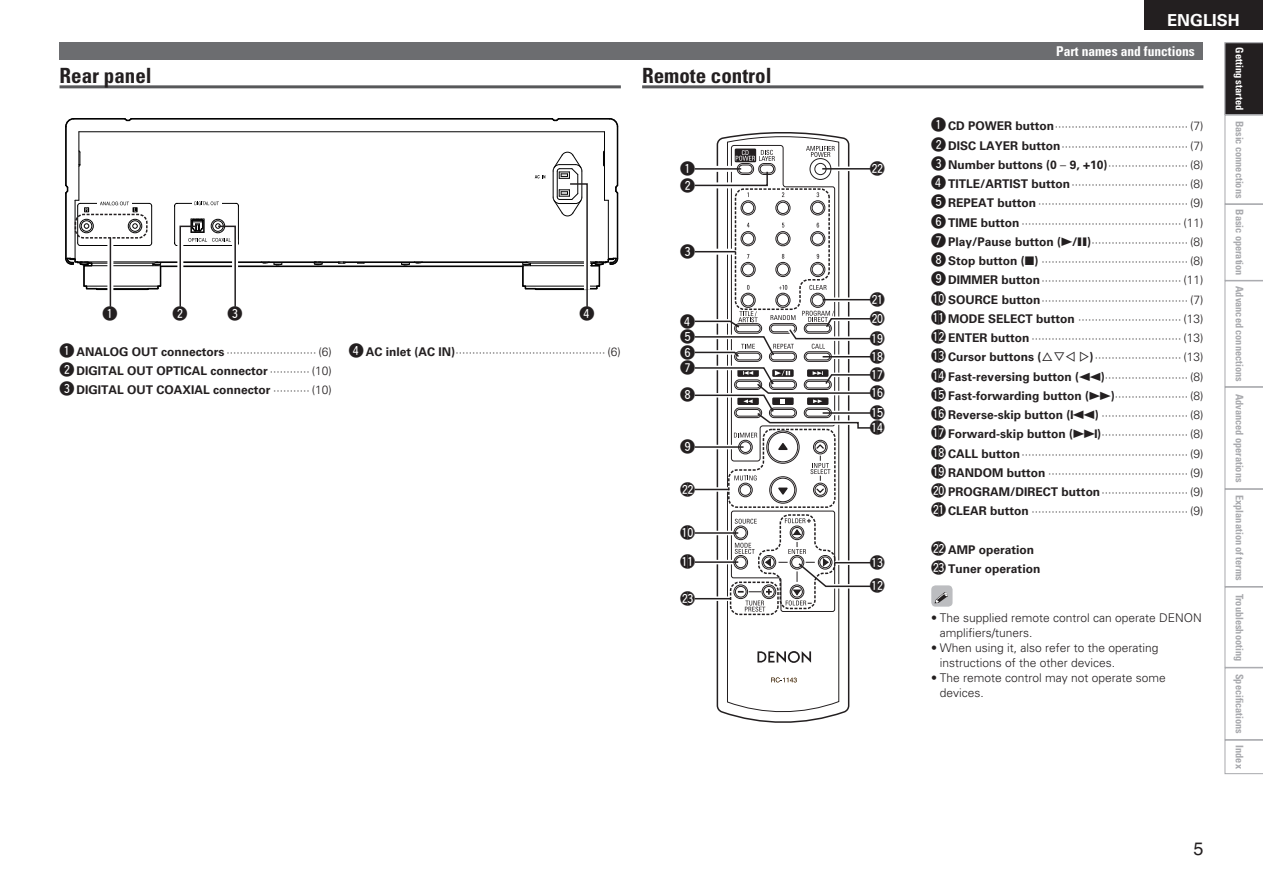
<style>
.page{position:relative;width:1263px;height:893px;background:#fff}
.page>*{position:absolute;margin:0;border:0;box-sizing:border-box;transform-origin:0 0}
.t1{font:700 condensed 21px "Univers LT Std";color:#231f20}
.t2{font:18px "Helvetica LT Std";color:#231f20}
.t3{font:700 16.5px "Univers LT Std";color:#fff}
.t4{font:15px/18.1px "Marks BLK";color:#231f20}
.t5{font:700 condensed 13.5px "Univers LT Std";color:#fff}
.t6{font:300 12px/19.2px "Univers LT Std";color:#231f20}
.t7{font:700 12px/19.2px "Univers LT Std";color:#231f20;text-align:justify}
.t8{font:700 condensed 10.5px "Univers LT Std";color:#a8a9ad}
.t9{font:700 condensed 10.5px "Univers LT Std";color:#fff}
.s1{font-family:"Marks BLK";font-weight:400;font-size:15px}
.s2{font-weight:300}
.s3{font-weight:700}
.s4{font-family:"Marks For Denon";font-weight:400}
</style>
<div class="page">
<div style="left:1144px;top:0;width:119px;height:30px;background:#231f20"></div>
<div style="left:60px;top:43px;width:1143px;height:17px;background:#6c6d70"></div>
<hr style="left:65px;top:193px;width:2px;height:65px;background:#030303">
<hr style="left:65px;top:127px;width:2px;height:58px;background:#030303">
<svg style="left:132px;top:223px;width:6px;height:6px"></svg>
<svg style="left:84px;top:223px;width:5px;height:6px"></svg>
<div style="left:129px;top:220px;width:12px;height:12px;border:1px solid #030303;border-radius:50%"></div>
<div style="left:81px;top:220px;width:11px;height:12px;border:1px solid #030303;border-radius:50%"></div>
<div style="left:128px;top:219px;width:14px;height:14px;border:1px solid #030303;border-radius:50%"></div>
<div style="left:79px;top:219px;width:15px;height:14px;border:1px solid #030303;border-radius:50%"></div>
<svg style="left:78px;top:150px;width:3px;height:17px"></svg>
<svg style="left:123px;top:118px;width:10px;height:4px"></svg>
<hr style="left:74px;top:118px;width:51px;height:1px;background:#030303">
<hr style="left:131px;top:118px;width:421px;height:1px;background:#030303">
<hr style="left:559px;top:118px;width:51px;height:1px;background:#030303">
<svg style="left:550px;top:118px;width:11px;height:4px"></svg>
<hr style="left:617px;top:127px;width:1px;height:58px;background:#030303">
<hr style="left:75px;top:261px;width:533px;height:1px;background:#030303">
<hr style="left:97px;top:289px;width:51px;height:1px;background:#030303">
<hr style="left:536px;top:289px;width:51px;height:1px;background:#030303">
<hr style="left:87px;top:288px;width:71px;height:1px;background:#030303">
<hr style="left:525px;top:288px;width:72px;height:1px;background:#030303">
<hr style="left:84px;top:286px;width:77px;height:1px;background:#030303">
<hr style="left:523px;top:286px;width:76px;height:1px;background:#030303">
<hr style="left:84px;top:265px;width:77px;height:1px;background:#030303">
<hr style="left:523px;top:265px;width:76px;height:1px;background:#030303">
<svg style="left:65px;top:118px;width:10px;height:10px"></svg>
<svg style="left:608px;top:118px;width:11px;height:10px"></svg>
<hr style="left:75px;top:200px;width:1px;height:58px;background:#030303">
<hr style="left:79px;top:132px;width:1px;height:68px;background:#030303">
<hr style="left:88px;top:263px;width:66px;height:1px;background:#030303">
<hr style="left:529px;top:263px;width:66px;height:1px;background:#030303">
<svg style="left:65px;top:257px;width:33px;height:34px"></svg>
<hr style="left:79px;top:131px;width:525px;height:1px;background:#030303">
<hr style="left:604px;top:132px;width:1px;height:68px;background:#030303">
<hr style="left:80px;top:203px;width:69px;height:1px;background:#030303">
<hr style="left:77px;top:206px;width:1px;height:37px;background:#030303">
<svg style="left:65px;top:183px;width:24px;height:29px"></svg>
<hr style="left:80px;top:245px;width:69px;height:1px;background:#030303">
<svg style="left:98px;top:201px;width:31px;height:3px"></svg>
<svg style="left:100px;top:202px;width:38px;height:10px"></svg>
<svg style="left:535px;top:175px;width:10px;height:3px"></svg>
<svg style="left:107px;top:242px;width:6px;height:53px"></svg>
<svg style="left:146px;top:201px;width:391px;height:106px"></svg>
<svg style="left:552px;top:150px;width:67px;height:157px"></svg>
<hr style="left:110px;top:238px;width:1px;height:69px;background:#231f20">
<div style="left:75px;top:214px;width:73px;height:25px;border:2px dashed #231f20;border-radius:8px"></div>
<svg style="left:716px;top:132px;width:134px;height:591px"></svg>
<svg style="left:771px;top:677px;width:26px;height:5px"></svg>
<svg style="left:757px;top:651px;width:54px;height:12px"></svg>
<div style="left:730px;top:582px;width:49px;height:33px;border:2px dashed #231f20;border-radius:9px"></div>
<svg style="left:694px;top:145px;width:179px;height:467px"></svg>
<div style="left:931px;top:585px;width:21px;height:22px;background:#bcbdc0;border-radius:4px"></div>
<svg style="left:934px;top:592px;width:14px;height:11px"></svg>
<hr style="left:60px;top:85px;width:561px;height:3px;background:#57585a">
<hr style="left:642px;top:85px;width:561px;height:3px;background:#57585a">
<svg style="left:1225px;top:43px;width:38px;height:731px"></svg>
<h1 class="t1" style="left:60px;top:63px;width:94px">Rear panel</h1>
<h1 class="t1" style="left:642px;top:63px;width:131px">Remote control</h1>
<p class="t4" style="left:680px;top:159px;width:16px">Q</p>
<p class="t4" style="left:680px;top:176px;width:16px">W</p>
<p class="t4" style="left:103px;top:304px;width:16px">Q</p>
<p class="t4" style="left:172px;top:304px;width:16px">W</p>
<p class="t4" style="left:228px;top:304px;width:16px">E</p>
<p class="t4" style="left:579px;top:304px;width:16px">R</p>
<p class="t7" style="left:60px;top:342px;width:274px"><span class="s1">Q</span>ANALOG OUT connectors <span class="s2">··························· (6)<br></span><span class="s1">W</span> DIGITAL OUT OPTICAL connector<span class="s2">············ (10)<br></span><span class="s1">E</span> DIGITAL OUT COAXIAL connector <span class="s2">··········· (10)</span></p>
<p class="t6" style="left:349px;top:342px;width:274px"><span class="s1">R</span><span class="s3">AC inlet (AC IN)</span>············································· (6)</p>
<p class="t4" style="left:680px;top:242px;width:16px">E</p>
<p class="t4" style="left:680px;top:312px;width:16px">R</p>
<p class="t4" style="left:680px;top:327px;width:16px">T</p>
<p class="t4" style="left:680px;top:344px;width:16px;line-height:15.6px">Y<br>U</p>
<p class="t4" style="left:680px;top:386px;width:16px">I</p>
<p class="t4" style="left:680px;top:438px;width:16px">O</p>
<p class="t4" style="left:680px;top:480px;width:24px">W2</p>
<p class="t4" style="left:680px;top:518px;width:24px;line-height:29.1px">Q0<br>Q1</p>
<p class="t4" style="left:680px;top:589px;width:24px">W3</p>
<p class="t4" style="left:870px;top:160px;width:24px">W2</p>
<p class="t4" style="left:870px;top:290px;width:24px">W1</p>
<p class="t4" style="left:870px;top:308px;width:24px;line-height:19.8px">W0<br>Q9</p>
<p class="t4" style="left:870px;top:347px;width:24px">Q8<br>Q7</p>
<p class="t4" style="left:870px;top:404px;width:24px">Q5</p>
<p class="t4" style="left:870px;top:384px;width:24px">Q6</p>
<p class="t4" style="left:870px;top:418px;width:24px">Q4</p>
<p class="t4" style="left:870px;top:550px;width:24px;line-height:23.5px">Q3<br>Q2</p>
<h3 class="t3" style="left:1167px;top:10px;width:74px">ENGLISH</h3>
<p class="t5" style="left:1056px;top:43px;width:140px">Part names and functions</p>
<p class="t6" style="left:931px;top:116px;width:274px;text-align:justify"><span class="s1">Q</span><span class="s3">CD POWER button</span>········································ (7)<br><span class="s1">W</span> <span class="s3">DISC LAYER button</span>······································ (7)<br><span class="s1">E</span> <span class="s3">Number buttons (0</span> – <span class="s3">9, +10)</span>························ (8)<br><span class="s1">R</span><span class="s3">TITLE/ARTIST button</span>··································· (8)<br><span class="s1">T</span> <span class="s3">REPEAT button</span>············································· (9)<br><span class="s1">Y</span><span class="s3">TIME button</span>················································ (11)<br><span class="s1">U</span> <span class="s3">Play/Pause button (</span><span class="s4">1</span><span class="s3">/</span><span class="s4">3</span><span class="s3">)</span>····························· (8)<br><span class="s1">I</span><span class="s3">Stop button (</span><span class="s4">2</span><span class="s3">)</span> ············································ (8)<br><span class="s1">O</span> <span class="s3">DIMMER button</span>·········································· (11)<br><span class="s1">Q0</span><span class="s3">SOURCE button</span>············································ (7)<br><span class="s1">Q1</span><span class="s3">MODE SELECT button</span> ······························· (13)<br><span class="s1">Q2</span><span class="s3">ENTER button</span>············································· (13)<br><span class="s1">Q3</span><span class="s3">Cursor buttons (</span><span class="s4">uio p</span><span class="s3">)</span>·························· (13)<br><span class="s1">Q4</span><span class="s3">Fast-reversing button (</span><span class="s4">6</span><span class="s3">)</span>························· (8)<br><span class="s1">Q5</span><span class="s3">Fast-forwarding button (</span><span class="s4">7</span><span class="s3">)</span>······················ (8)<br><span class="s1">Q6</span><span class="s3">Reverse-skip button (</span><span class="s4">8</span><span class="s3">)</span> ·························· (8)<br><span class="s1">Q7</span><span class="s3">Forward-skip button (</span><span class="s4">9</span><span class="s3">)</span>·························· (8)<br><span class="s1">Q8</span><span class="s3">CALL button</span>·················································· (9)<br><span class="s1">Q9</span><span class="s3">RANDOM button</span> ·········································· (9)<br><span class="s1">W0</span><span class="s3">PROGRAM/DIRECT button</span>·························· (9)<br><span class="s1">W1</span><span class="s3">CLEAR button</span> ··············································· (9)</p>
<p class="t7" style="left:931px;top:540px;width:111px"><span class="s1">W2</span>AMP operation<br><span class="s1">W3</span>Tuner operation</p>
<p class="t6" style="left:940px;top:610px;width:264px;line-height:15px;text-indent:-9px">• The supplied remote control can operate DENON amplifiers/tuners.</p>
<p class="t6" style="left:940px;top:640px;width:220px;line-height:15px;text-indent:-9px">• When using it, also refer to the operating instructions of the other devices.</p>
<p class="t6" style="left:940px;top:670px;width:228px;line-height:15px;text-indent:-9px">• The remote control may not operate some devices.</p>
<h2 class="t2" style="left:1193px;top:838px;width:12px">5</h2>
<p class="t9" style="left:1246px;top:47px;width:64px;rotate:90deg">Getting started</p>
<p class="t8" style="left:1246px;top:121px;width:156px;rotate:90deg">Basic connections Basic operation</p>
<p class="t8" style="left:1246px;top:286px;width:376px;rotate:90deg">Advanced connections Advanced operations Explanation of terms Troubleshooting</p>
<p class="t8" style="left:1246px;top:674px;width:96px;rotate:90deg">Specifications Index</p>
</div>
